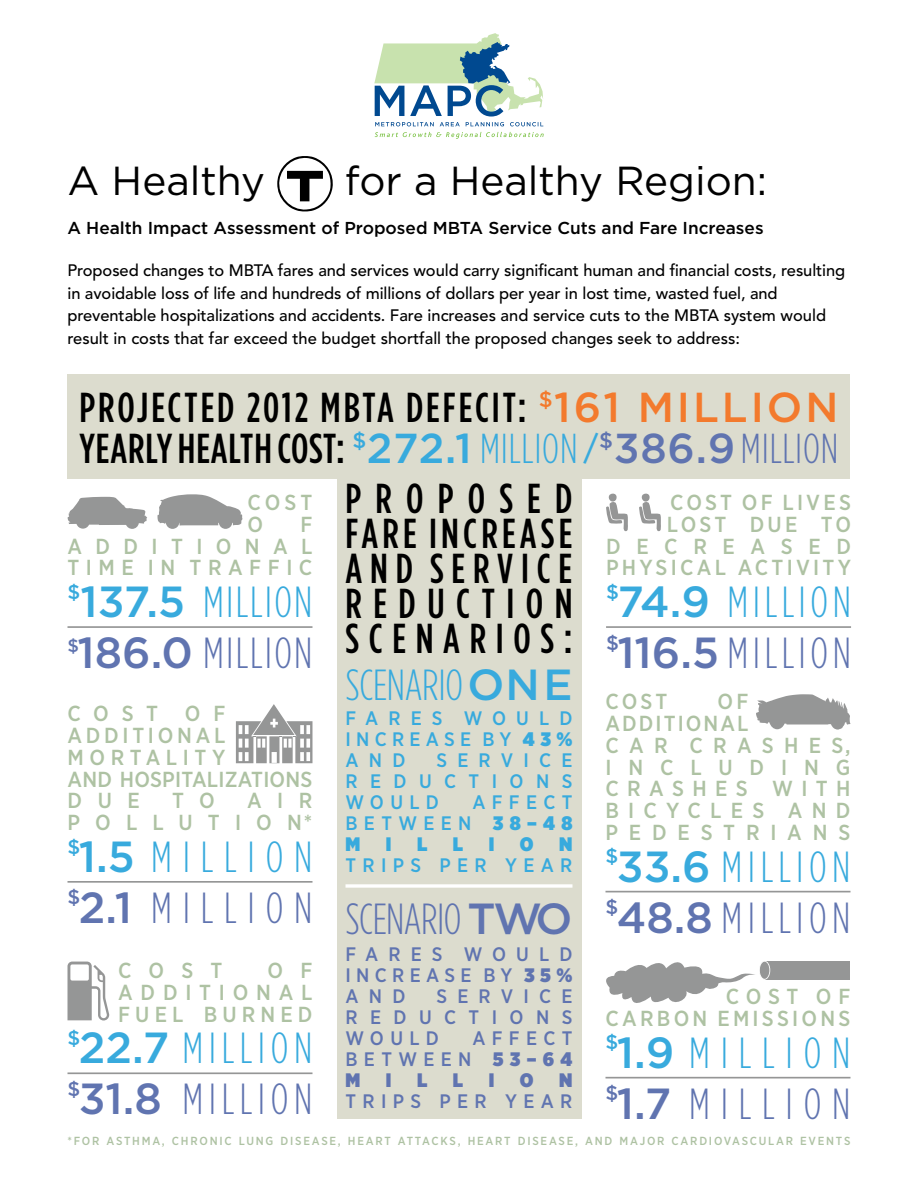
<style>
.page{position:relative;width:918px;height:1188px;background:#fff}
.page>*{position:absolute;margin:0;border:0;box-sizing:border-box;transform-origin:0 0}
.Scenario_ONE{font:300 43.5px "Gotham Condensed";letter-spacing:.125em;color:#38aadd}
.Scenario_TWO{font:300 43.5px "Gotham Condensed";letter-spacing:.125em;color:#6074b0}
.Scenario_ONE-2{font:300 43.5px "Gotham Condensed";letter-spacing:.25em;color:#38aadd}
.Scenario_TWO-2{font:300 43.5px "Gotham Condensed";letter-spacing:.25em;color:#6074b0}
.Scenario_TWO-3{font:300 43.5px "Gotham Condensed";letter-spacing:.105em;color:#6074b0}
.Scenario_ONE-3{font:300 43.5px "Gotham Condensed";letter-spacing:.05em;color:#38aadd}
.Scenario_ONE-4{font:300 43.5px "Gotham Condensed";letter-spacing:.105em;color:#38aadd}
.Scenario_TWO-4{font:300 43.5px "Gotham Condensed";letter-spacing:.05em;color:#6074b0}
.Scenario_ONE-5{font:300 43.5px "Gotham Condensed";letter-spacing:-.01em;color:#38aadd}
.Scenario_TWO-5{font:300 43.5px "Gotham Condensed";letter-spacing:-.015em;color:#6074b0}
.Info_Text{font:500 41.85px/35.2px "Gotham Condensed";letter-spacing:.1em;color:#000;text-align:justify}
.Info_Text-2{font:500 41.85px "Gotham Condensed";letter-spacing:.02em;color:#000}
.Info_Text-3{font:500 41.85px "Gotham Condensed";letter-spacing:.07em;color:#000}
.Headline{font:40.5px "Gotham";color:#000}
.Info_Text-4{font:500 21.75px/21.8px "Gotham Narrow";letter-spacing:.15em;color:#aec2a3;text-align:right}
.Info_Text-5{font:500 21.75px/21.8px "Gotham Narrow";letter-spacing:.425em;color:#aec2a3}
.Info_Text-6{font:500 21.75px/21.8px "Gotham Narrow";letter-spacing:.3em;color:#aec2a3;text-align:justify}
.Info_Text-7{font:500 21.75px/21.8px "Gotham Narrow";letter-spacing:.17em;color:#aec2a3}
.Info_Text-8{font:500 21.75px/21.8px "Gotham Narrow";letter-spacing:.695em;color:#aec2a3;text-align:right}
.Info_Text-9{font:500 19.5px/21px "Gotham Narrow";letter-spacing:.325em;color:#38aadd;text-align:justify}
.Info_Text-10{font:500 19.5px/21px "Gotham Narrow";letter-spacing:.325em;color:#6074b0;text-align:justify}
.Info_Text-11{font:900 19.5px "Gotham Narrow";color:#38aadd}
.Info_Text-12{font:900 19.5px "Gotham Narrow";color:#6074b0}
.Scenario_TWO-6{font:500 18px "Gotham";color:#6074b0}
.Subhead_1{font:500 17.25px "Gotham";color:#000}
.Text{font:500 16.5px/22.5px "Avenir LT Std";letter-spacing:-.005em;color:#000}
.Info_Text-13{font:500 11.7px "Gotham Narrow";letter-spacing:.15em;color:#aec2a3}
.s1{font-family:"Gotham";color:#f37a2d}
.s2{font-family:"Gotham";color:#38aadd}
.s3{font-weight:300;color:#38aadd}
.s4{font-family:"Avenir LT Std";font-weight:400;color:#38aadd}
.s5{font-family:"Gotham";color:#6074b0}
.s6{font-weight:300;color:#6074b0}
.s7{font-family:"Gotham";font-weight:500}
.s8{font-weight:900}
</style>
<div class="page">
<svg style="left:277px;top:156px;width:56px;height:56px"></svg>
<svg style="left:375px;top:132px;width:169px;height:7px"></svg>
<svg style="left:374px;top:33px;width:169px;height:93px"></svg>
<hr style="left:606px;top:626px;width:245px;height:2px;background:#959696">
<svg style="left:606px;top:493px;width:22px;height:38px"></svg>
<svg style="left:639px;top:493px;width:22px;height:38px"></svg>
<div style="left:337px;top:470px;width:244px;height:649px;background:#dcdcce"></div>
<hr style="left:346px;top:884px;width:226px;height:4px;background:#f9f9f7">
<div style="left:68px;top:375px;width:782px;height:104px;background:#dcdcce"></div>
<hr style="left:68px;top:626px;width:244px;height:2px;background:#959696">
<svg style="left:68px;top:497px;width:79px;height:32px"></svg>
<svg style="left:158px;top:494px;width:85px;height:35px"></svg>
<hr style="left:68px;top:1072px;width:244px;height:2px;background:#959696">
<svg style="left:68px;top:962px;width:41px;height:59px"></svg>
<hr style="left:606px;top:891px;width:245px;height:1px;background:#959696">
<svg style="left:756px;top:694px;width:95px;height:36px"></svg>
<hr style="left:68px;top:881px;width:244px;height:2px;background:#959696">
<svg style="left:236px;top:704px;width:76px;height:59px"></svg>
<hr style="left:606px;top:1077px;width:244px;height:1px;background:#959696">
<div style="left:765px;top:961px;width:84px;height:19px;background:#959696"></div>
<svg style="left:606px;top:961px;width:164px;height:42px"></svg>
<p class="Headline" style="left:68px;top:155px;width:199px">A Healthy</p>
<p class="Headline" style="left:345px;top:155px;width:424px">for a Healthy Region:</p>
<p class="Subhead_1" style="left:68px;top:217px;width:698px">A Health Impact Assessment of Proposed MBTA Service Cuts and Fare Increases</p>
<p class="Text" style="left:68px;top:260px;width:779px">Proposed changes to MBTA fares and services would carry significant human and financial costs, resulting in avoidable loss of life and hundreds of millions of dollars per year in lost time, wasted fuel, and preventable hospitalizations and accidents. Fare increases and service cuts to the MBTA system would result in costs that far exceed the budget shortfall the proposed changes seek to address:</p>
<p class="Info_Text-3" style="left:80px;top:383px;width:761px">PROJECTED 2012 MBTA DEFECIT: <sup>$</sup><span class="s1">161 MILLION</span></p>
<p class="Info_Text-2" style="left:80px;top:424px;width:761px">YEARLY HEALTH COST: <sup>$</sup><span class="s2">272.1</span> <span class="s3">MILLION</span> <span class="s4">/</span> <sup>$</sup><span class="s5">386.9</span> <span class="s6">MILLION</span></p>
<p class="Info_Text-6" style="left:247px;top:491px;width:67px">COST<br>O</p>
<p class="Info_Text" style="left:346px;top:480px;width:229px">PROPOSED FARE INCREASE AND SERVICE REDUCTION SCENARIOS:</p>
<p class="Scenario_ONE-5" style="left:346px;top:660px;width:228px">SCENARIO <span class="s7">ONE</span></p>
<p class="Info_Text-9" style="left:346px;top:708px;width:228px">FARES WOULD INCREASE BY <span class="s8">43% </span>AND</p>
<p class="Info_Text-4" style="left:606px;top:491px;width:246px">COST OF LIVES<br>LOST DUE TO<br>DECREASED<br>PHYSICAL ACTIVITY</p>
<p class="Scenario_ONE-4" style="left:606px;top:577px;width:246px"><sup>$</sup><span class="s7">74.9</span> MILLION</p>
<p class="Scenario_TWO-3" style="left:606px;top:628px;width:247px"><sup>$</sup><span class="s7">116.5</span> MILLION</p>
<p class="Info_Text-6" style="left:68px;top:513px;width:247px;text-indent:233px">F ADDITIONAL TIME IN TRAFFIC</p>
<p class="Scenario_ONE-3" style="left:68px;top:577px;width:246px"><sup>$</sup><span class="s7">137.5</span> MILLION</p>
<p class="Scenario_TWO-6" style="left:68px;top:633px;width:13px">$</p>
<p class="Scenario_TWO-4" style="left:78px;top:628px;width:236px"><span class="s7">186.0</span> MILLION</p>
<p class="Info_Text-5" style="left:606px;top:691px;width:246px;text-indent:112px">OF<br>ADDITIONAL<br>CAR CRASHES,<br>INCLUDING<br>CRASHES WITH<br>BICYCLES AND<br>PEDESTRIANS</p>
<p class="Scenario_ONE" style="left:606px;top:842px;width:246px"><sup>$</sup><span class="s7">33.6</span> MILLION</p>
<p class="Scenario_TWO" style="left:606px;top:893px;width:247px"><sup>$</sup><span class="s7">48.8</span> MILLION</p>
<p class="Info_Text-6" style="left:606px;top:691px;width:63px">COST</p>
<p class="Info_Text-7" style="left:68px;top:703px;width:246px">COST OF<br>ADDITIONAL<br>MORTALITY<br>AND HOSPITALIZATIONS<br>DUE</p>
<p class="Info_Text-9" style="left:346px;top:750px;width:228px;text-indent:91px">SERVICE REDUCTIONS WOULD</p>
<p class="Info_Text-6" style="left:172px;top:790px;width:44px">T O</p>
<p class="Info_Text-8" style="left:68px;top:790px;width:246px">AIR<br>POLLUTION*</p>
<p class="Scenario_ONE-2" style="left:68px;top:832px;width:246px"><sup>$</sup><span class="s7">1.5</span> MILLION</p>
<p class="Scenario_TWO-2" style="left:68px;top:883px;width:247px"><sup>$</sup><span class="s7">2.1</span> MILLION</p>
<p class="Info_Text-9" style="left:346px;top:792px;width:228px;text-indent:127px">AFFECT BETWEEN <span class="s8">38–48<br>M</span></p>
<p class="Info_Text-11" style="left:386px;top:831px;width:7px">I</p>
<p class="Info_Text-11" style="left:417px;top:831px;width:12px">L</p>
<p class="Info_Text-11" style="left:453px;top:831px;width:12px">L</p>
<p class="Info_Text-11" style="left:489px;top:831px;width:7px">I</p>
<p class="Info_Text-11" style="left:520px;top:831px;width:15px">O</p>
<p class="Info_Text-9" style="left:346px;top:834px;width:228px;text-align:right"><span class="s8">N<br></span>TRIPS PER YEAR</p>
<p class="Scenario_TWO-5" style="left:346px;top:894px;width:228px">SCENARIO <span class="s7">TWO</span></p>
<p class="Info_Text-10" style="left:346px;top:943px;width:228px">FARES WOULD INCREASE BY <span class="s8">35% </span>AND</p>
<p class="Info_Text-6" style="left:118px;top:959px;width:196px;text-indent:149px">O F ADDITIONAL FUEL BURNED</p>
<p class="Scenario_ONE" style="left:68px;top:1024px;width:246px"><sup>$</sup><span class="s7">22.7</span> MILLION</p>
<p class="Scenario_TWO" style="left:68px;top:1075px;width:247px"><sup>$</sup><span class="s7">31.8</span> MILLION</p>
<p class="Info_Text-6" style="left:118px;top:959px;width:106px">COST</p>
<p class="Info_Text-4" style="left:606px;top:985px;width:247px">COST OF<br>CARBON EMISSIONS</p>
<p class="Scenario_ONE-2" style="left:606px;top:1028px;width:246px"><sup>$</sup><span class="s7">1.9</span> MILLION</p>
<p class="Scenario_TWO-2" style="left:606px;top:1079px;width:247px"><sup>$</sup><span class="s7">1.7</span> MILLION</p>
<p class="Info_Text-10" style="left:346px;top:985px;width:228px;text-indent:91px">SERVICE REDUCTIONS WOULD</p>
<p class="Info_Text-10" style="left:346px;top:1027px;width:228px;text-indent:127px">AFFECT BETWEEN <span class="s8">53–64<br>M</span></p>
<p class="Info_Text-12" style="left:386px;top:1067px;width:7px">I</p>
<p class="Info_Text-12" style="left:417px;top:1067px;width:12px">L</p>
<p class="Info_Text-12" style="left:453px;top:1067px;width:12px">L</p>
<p class="Info_Text-12" style="left:489px;top:1067px;width:7px">I</p>
<p class="Info_Text-12" style="left:520px;top:1067px;width:15px">O</p>
<p class="Info_Text-10" style="left:346px;top:1069px;width:228px;text-align:right"><span class="s8">N<br></span>TRIPS PER YEAR</p>
<p class="Info_Text-13" style="left:68px;top:1133px;width:784px">*FOR ASTHMA, CHRONIC LUNG DISEASE, HEART ATTACKS, HEART DISEASE, AND MAJOR CARDIOVASCULAR EVENTS</p>
</div>
